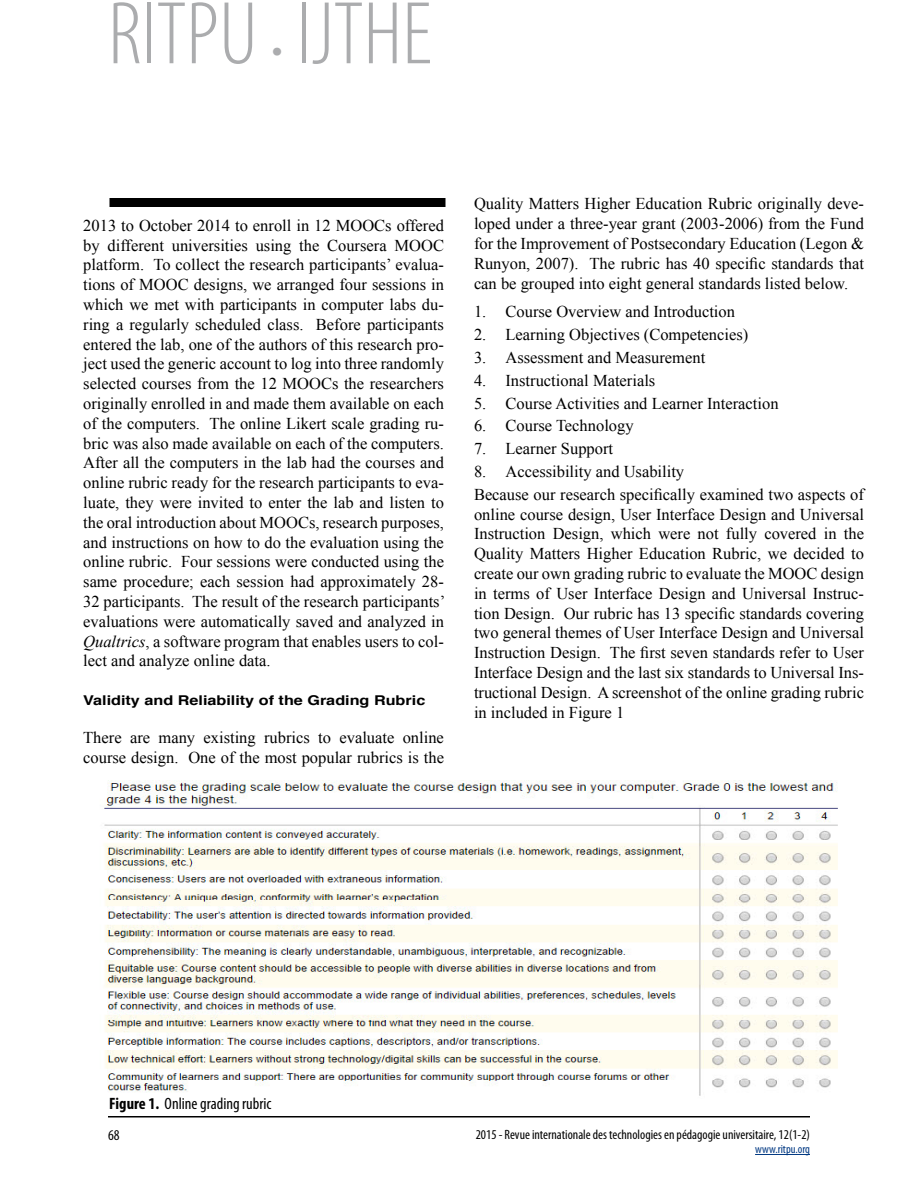
<style>
.page{position:relative;width:918px;height:1188px;background:#fff}
.page>*{position:absolute;margin:0;border:0;box-sizing:border-box;transform-origin:0 0}
.t1{font:300 condensed 90px "Myriad Pro";color:#abacae}
.t2{font:16.5px/19.8px "Times New Roman";color:#000;text-align:justify}
.t3{font:condensed 16.5px "Myriad Pro";color:#000}
.t4{font:condensed 15px "Myriad Pro";color:#000}
.t5{font:condensed 13.5px "Myriad Pro";color:#000}
.t6{font:700 13.5px "Helvetica";color:#000;scale:1.2 1}
.t7{font:condensed 12px "Myriad Pro";color:#003882}
.s1{font-size:45px}
.s2{font-style:italic}
.s3{font-weight:700}
</style>
<div class="page">
<hr style="left:755px;top:1154px;width:55px;height:1px;background:#003882">
<hr style="left:108px;top:1116px;width:702px;height:2px;background:#000">
<div style="left:110px;top:198px;width:336px;height:9px;background:#000"></div>
<img style="left:104px;top:780px;width:734px;height:316px">
<h1 class="t1" style="left:108px;top:-20px;width:325px">RITPU <span class="s1">•</span> IJTHE</h1>
<p class="t2" style="left:83px;top:215px;width:363px">2013 to October 2014 to enroll in 12 MOOCs offered by different universities using the Coursera MOO C platform. To collect the research participants’ evalua&shy;tions of MOOC designs, we arranged four sessions in which we met with participants in computer labs du&shy;ring a regularly scheduled class. Before participants entered the lab, one of the authors of this research pro&shy;ject used the generic account to log into three randomly selected courses from the 12 MOO Cs the researchers originally enrolled in and made them available on each of the computers. The online Likert scale grading ru&shy;bric was also made available on each of the computers.<br>After all the computers in the lab had the courses and online rubric ready for the research participants to eva&shy;luate, they were invited to enter the lab and listen to the oral introduction about MOO Cs, research purposes, and instructions on how to do the evaluation using the online rubric. Four sessions were conducted using the same procedure; each session had approximately 28- 32 participants. The result of the research participants’ evaluations were automatically saved and analyzed in <span class="s2">Qualtrics</span>, a software program that enables users to col&shy;lect and analyze online data.</p>
<p class="t6" style="left:83px;top:688px;width:287px">Validity and Reliability of the Grading Rubric</p>
<p class="t2" style="left:83px;top:727px;width:362px">There are many existing rubrics to evaluate online course design. One of the most popular rubrics is the</p>
<p class="t2" style="left:474px;top:194px;width:392px">Quality Matters Higher Education Rubric originally deve&shy;loped under a three-year grant (2003-2006) from the Fund for the Improvement of Postsecondary Education (Legon &amp; Runyon, 2007). The rubric has 40 specific standards that can be grouped into eight general standards listed below.</p>
<p class="t2" style="left:474px;top:302px;width:263px">1. Course Overview and Introduction</p>
<p class="t2" style="left:474px;top:325px;width:276px">2. Learning Objectives (Competencies)</p>
<p class="t2" style="left:474px;top:347px;width:233px">3. Assessment and Measurement</p>
<p class="t2" style="left:474px;top:370px;width:183px">4. Instructional Materials</p>
<p class="t2" style="left:474px;top:393px;width:306px">5. Course Activities and Learner Interaction</p>
<p class="t2" style="left:474px;top:416px;width:161px">6. Course Technology</p>
<p class="t2" style="left:474px;top:439px;width:141px">7. Learner Support</p>
<p class="t2" style="left:474px;top:460px;width:391px;line-height:22.8px">8. Accessibility and Usability<br>Because our research specifically examined two aspects of</p>
<p class="t2" style="left:474px;top:504px;width:392px">online course design, User Interface Design and Universal Instruction Design, which were not fully covered in the Quality Matters Higher Education Rubric, we decided to create our own grading rubric to evaluate the MOO C design in terms of User Interface Design and Universal Instruc&shy;tion Design. Our rubric has 13 specific standards covering two general themes of User Interface Design and Universal Instruction Design. The first seven standards refer to User Interface Design and the last six standards to Universal Ins&shy;tructional Design. A screenshot of the online grading rubric in included in Figure 1</p>
<p class="t3" style="left:109px;top:1093px;width:164px"><span class="s3">Figure 1.</span> Online grading rubric</p>
<p class="t4" style="left:108px;top:1126px;width:7px">68</p>
<p class="t5" style="left:476px;top:1126px;width:336px">2015 - Revue internationale des technologies en pédagogie universitaire, 12(1-2)</p>
<p class="t7" style="left:755px;top:1142px;width:56px">www.ritpu.org</p>
</div>
